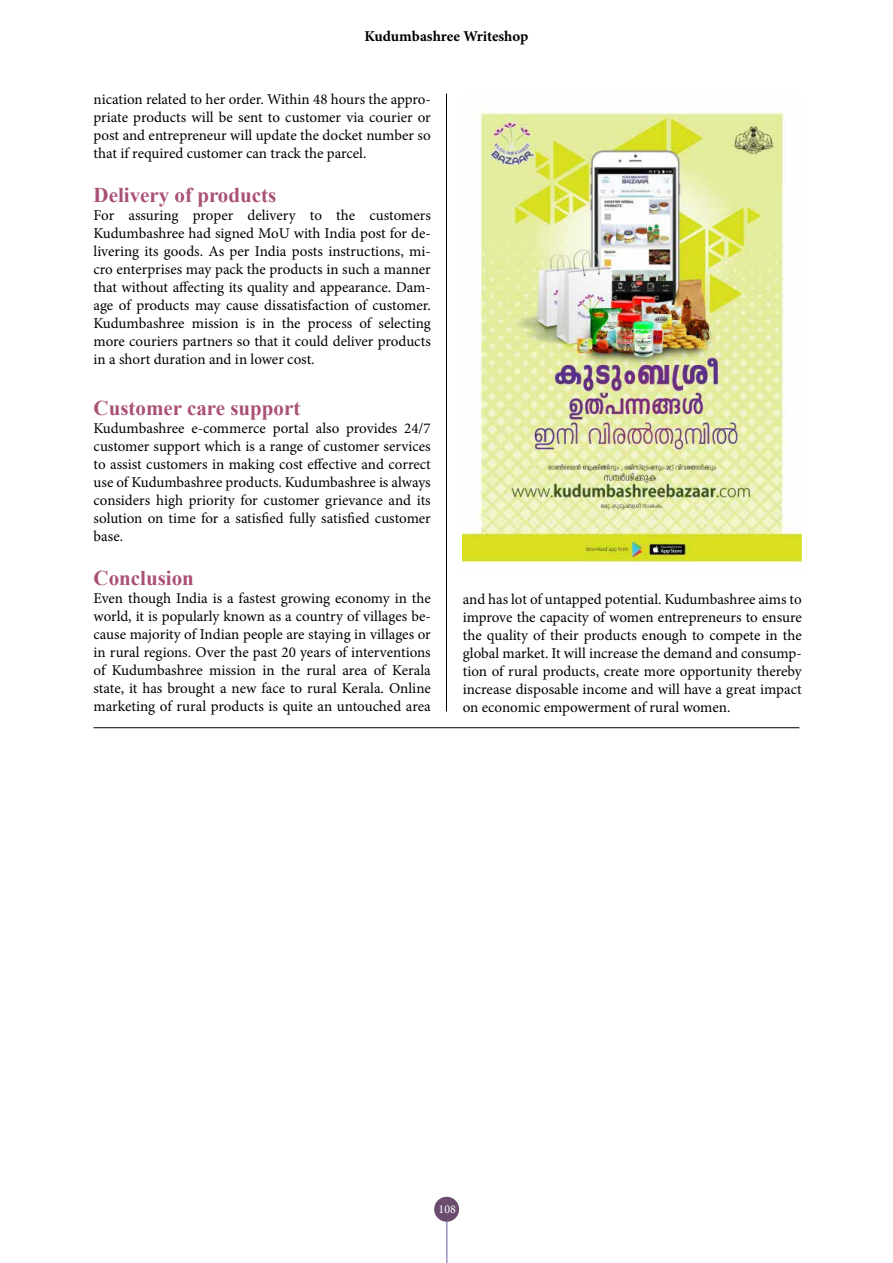
<style>
.page{position:relative;width:893px;height:1263px;background:#fff}
.page>*{position:absolute;margin:0;border:0;box-sizing:border-box;transform-origin:0 0}
.t1{font:700 21px "Times New Roman";color:#aa5076}
.t2{font:15px/18px "Minion Pro";color:#000;text-align:justify}
.t3{font:700 15px "Minion Pro";letter-spacing:-.005em;color:#000}
.t4{font:12px "Minion Pro";color:#fff}
</style>
<div class="page">
<hr style="left:446px;top:1208px;width:1px;height:55px;background:#6b55a4">
<div style="left:434px;top:1197px;width:25px;height:25px;background:#6a4c6d;border-radius:50%"></div>
<img style="left:463px;top:105px;width:339px;height:458px">
<hr style="left:94px;top:727px;width:705px;height:1px;background:#000">
<hr style="left:446px;top:94px;width:1px;height:617px;background:#000">
<p class="t3" style="left:364px;top:25px;width:165px">Kudumbashree Writeshop</p>
<p class="t2" style="left:94px;top:91px;width:339px">nication related to her order. Within 48 hours the appro&shy;priate products will be sent to customer via courier or post and entrepreneur will update the docket number so that if required customer can track the parcel.</p>
<h1 class="t1" style="left:94px;top:180px;width:184px">Delivery of products</h1>
<p class="t2" style="left:94px;top:206px;width:339px">For assuring proper delivery to the customers Kudumbashree had signed MoU with India post for de&shy;livering its goods. As per India posts instructions, mi&shy;cro enterprises may pack the products in such a manner that without affecting its quality and appearance. Dam&shy;age of products may cause dissatisfaction of customer.<br>Kudumbashree mission is in the process of selecting more couriers partners so that it could deliver products in a short duration and in lower cost.</p>
<h1 class="t1" style="left:94px;top:393px;width:208px">Customer care support</h1>
<p class="t2" style="left:94px;top:419px;width:339px">Kudumbashree e-commerce portal also provides 24/7 customer support which is a range of customer services to assist customers in making cost effective and correct use of Kudumbashree products. Kudumbashree is always considers high priority for customer grievance and its solution on time for a satisfied fully satisfied customer base.</p>
<h1 class="t1" style="left:94px;top:562px;width:102px">Conclusion</h1>
<p class="t2" style="left:94px;top:589px;width:339px">Even though India is a fastest growing economy in the world, it is popularly known as a country of villages be&shy;cause majority of Indian people are staying in villages or in rural regions. Over the past 20 years of interventions of Kudumbashree mission in the rural area of Kerala state, it has brought a new face to rural Kerala. Online marketing of rural products is quite an untouched area</p>
<p class="t2" style="left:463px;top:590px;width:341px">and has lot of untapped potential. Kudumbashree aims to improve the capacity of women entrepreneurs to ensure the quality of their products enough to compete in the global market. It will increase the demand and consump&shy;tion of rural products, create more opportunity thereby increase disposable income and will have a great impact on economic empowerment of rural women.</p>
<p class="t4" style="left:439px;top:1200px;width:19px">108</p>
</div>
